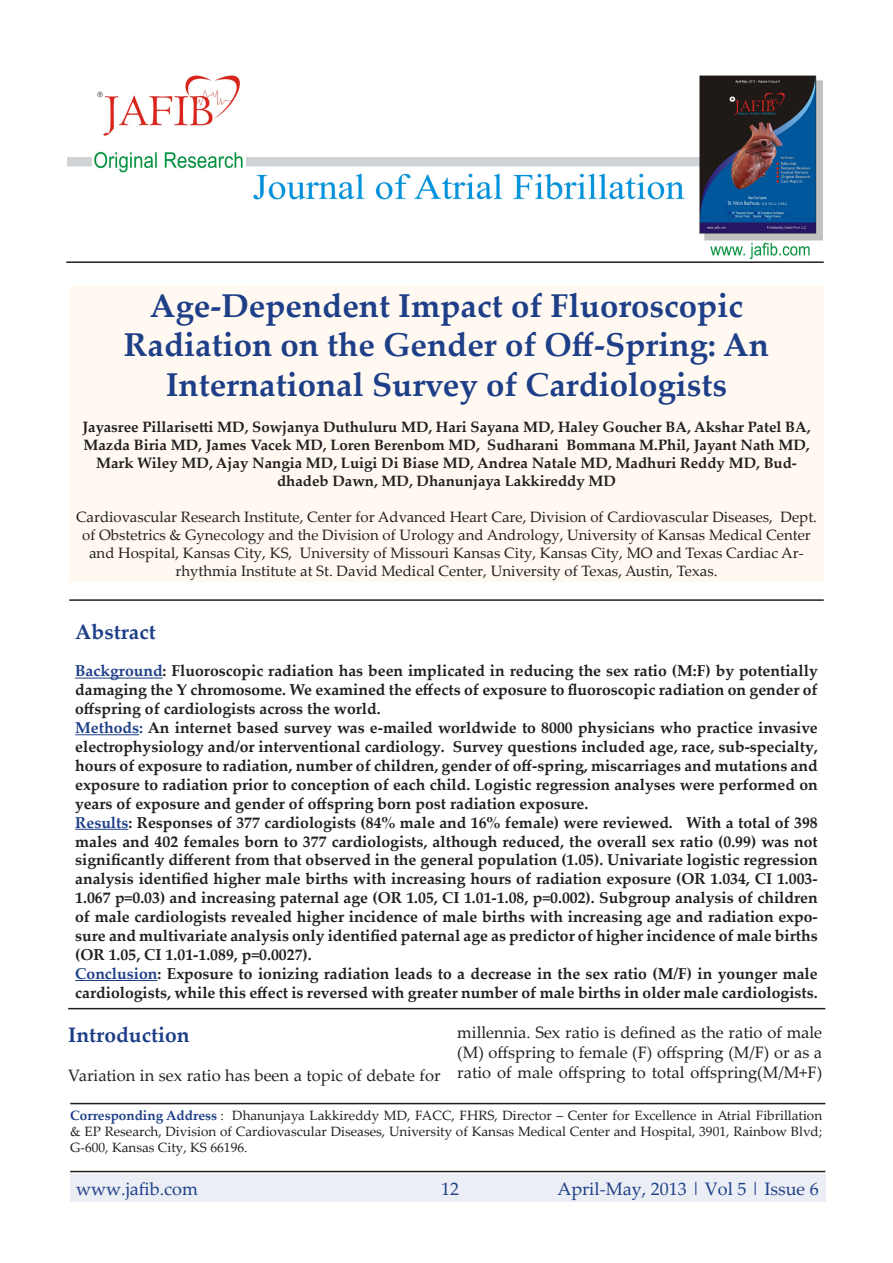
<style>
.page{position:relative;width:893px;height:1263px;background:#fff}
.page>*{position:absolute;margin:0;border:0;box-sizing:border-box;transform-origin:0 0}
.authors{font:700 33px "Palatino Linotype";color:#1e3f88}
.sectionheader{font:700 21px "Palatino Linotype";color:#1e3f88}
.pgheader{font:18px "Palatino Linotype";color:#1e3f88}
.body{font:16.5px/19.8px "Palatino Linotype";color:#231f20;text-align:justify}
.body_small{font:700 15.75px/18.9px "Palatino Linotype";color:#231f20;text-align:justify}
.authors-2{font:15px/18px "Palatino Linotype";color:#231f20;text-align:center}
.authors-3{font:700 15px/18px "Palatino Linotype";color:#231f20;text-align:center}
.body_small-2{font:13.5px/16.2px "Palatino Linotype";color:#231f20;text-align:justify}
.s1{color:#1e3f88}
.s2{font-weight:700;color:#1e3f88}
</style>
<div class="page">
<hr style="left:69px;top:599px;width:755px;height:2px;background:#231f20">
<hr style="left:68px;top:1008px;width:757px;height:1px;background:#231f20">
<div style="left:69px;top:286px;width:755px;height:296px;background:#fff9f1"></div>
<hr style="left:70px;top:1171px;width:755px;height:1px;background:#231f20">
<div style="left:70px;top:1174px;width:756px;height:28px;background:#ebeef4"></div>
<hr style="left:75px;top:678px;width:88px;height:1px;background:#1e3f88">
<hr style="left:75px;top:734px;width:64px;height:1px;background:#1e3f88">
<hr style="left:75px;top:829px;width:53px;height:1px;background:#1e3f88">
<hr style="left:75px;top:980px;width:82px;height:1px;background:#1e3f88">
<hr style="left:70px;top:1103px;width:755px;height:1px;background:#231f20">
<hr style="left:66px;top:261px;width:758px;height:2px;background:#231f20">
<img style="left:68px;top:75px;width:755px;height:184px">
<p class="authors" style="left:150px;top:282px;width:595px">Age-Dependent Impact of Fluoroscopic</p>
<p class="authors" style="left:124px;top:322px;width:646px">Radiation on the Gender of Off-Spring: An</p>
<p class="authors" style="left:166px;top:361px;width:563px">International Survey of Cardiologists</p>
<p class="authors-3" style="left:82px;top:417px;width:730px">Jayasree Pillarisetti MD, Sowjanya Duthuluru MD, Hari Sayana MD, Haley Goucher BA, Akshar Patel BA, Mazda Biria MD, James Vacek MD, Loren Berenbom MD, Sudharani Bommana M.Phil, Jayant Nath MD, Mark Wiley MD, Ajay Nangia MD, Luigi Di Biase MD, Andrea Natale MD, Madhuri Reddy MD, Bud&shy;dhadeb Dawn, MD, Dhanunjaya Lakkireddy MD</p>
<p class="authors-2" style="left:76px;top:507px;width:742px">Cardiovascular Research Institute, Center for Advanced Heart Care, Division of Cardiovascular Diseases, Dept. of Obstetrics &amp; Gynecology and the Division of Urology and Andrology, University of Kansas Medical Center and Hospital, Kansas City, KS, University of Missouri Kansas City, Kansas City, MO and Texas Cardiac Ar&shy;rhythmia Institute at St. David Medical Center, University of Texas, Austin, Texas.</p>
<p class="sectionheader" style="left:75px;top:617px;width:82px">Abstract</p>
<p class="body_small" style="left:75px;top:661px;width:744px"><span class="s1">Background</span>: Fluoroscopic radiation has been implicated in reducing the sex ratio (M:F) by potentially damaging the Y chromosome. We examined the effects of exposure to fluoroscopic radiation on gender of offspring of cardiologists across the world.</p>
<p class="body_small" style="left:75px;top:718px;width:744px"><span class="s1">Methods:</span> An internet based survey was e-mailed worldwide to 8000 physicians who practice invasive electrophysiology and/or interventional cardiology. Survey questions included age, race, sub-specialty, hours of exposure to radiation, number of children, gender of off-spring, miscarriages and mutations and exposure to radiation prior to conception of each child. Logistic regression analyses were performed on years of exposure and gender of offspring born post radiation exposure.</p>
<p class="body_small" style="left:75px;top:812px;width:744px"><span class="s1">Results</span>: Responses of 377 cardiologists (84% male and 16% female) were reviewed. With a total of 398 males and 402 females born to 377 cardiologists, although reduced, the overall sex ratio (0.99) was not significantly different from that observed in the general population (1.05). Univariate logistic regression analysis identified higher male births with increasing hours of radiation exposure (OR 1.034, CI 1.003- 1.067 p=0.03) and increasing paternal age (OR 1.05, CI 1.01-1.08, p=0.002). Subgroup analysis of children of male cardiologists revealed higher incidence of male births with increasing age and radiation expo&shy;sure and multivariate analysis only identified paternal age as predictor of higher incidence of male births (OR 1.05, CI 1.01-1.089, p=0.0027).</p>
<p class="body_small" style="left:75px;top:963px;width:744px"><span class="s1">Conclusion</span>: Exposure to ionizing radiation leads to a decrease in the sex ratio (M/F) in younger male cardiologists, while this effect is reversed with greater number of male births in older male cardiologists.</p>
<p class="sectionheader" style="left:68px;top:1019px;width:123px">Introduction</p>
<p class="body" style="left:68px;top:1065px;width:374px">Variation in sex ratio has been a topic of debate for</p>
<p class="body" style="left:457px;top:1022px;width:366px">millennia. Sex ratio is defined as the ratio of male (M) offspring to female (F) offspring (M/F) or as a ratio of male offspring to total offspring(M/M+F)</p>
<p class="body_small-2" style="left:70px;top:1107px;width:753px"><span class="s2">Corresponding Address</span> : Dhanunjaya Lakkireddy MD, FACC, FHRS, Director – Center for Excellence in Atrial Fibrillation &amp; EP Research, Division of Cardiovascular Diseases, University of Kansas Medical Center and Hospital, 3901, Rainbow Blvd; G-600, Kansas City, KS 66196.</p>
<p class="pgheader" style="left:76px;top:1176px;width:123px">www.jafib.com</p>
<p class="pgheader" style="left:441px;top:1176px;width:19px">12</p>
<p class="pgheader" style="left:557px;top:1176px;width:263px">April-May, 2013 | Vol 5 | Issue 6</p>
</div>
